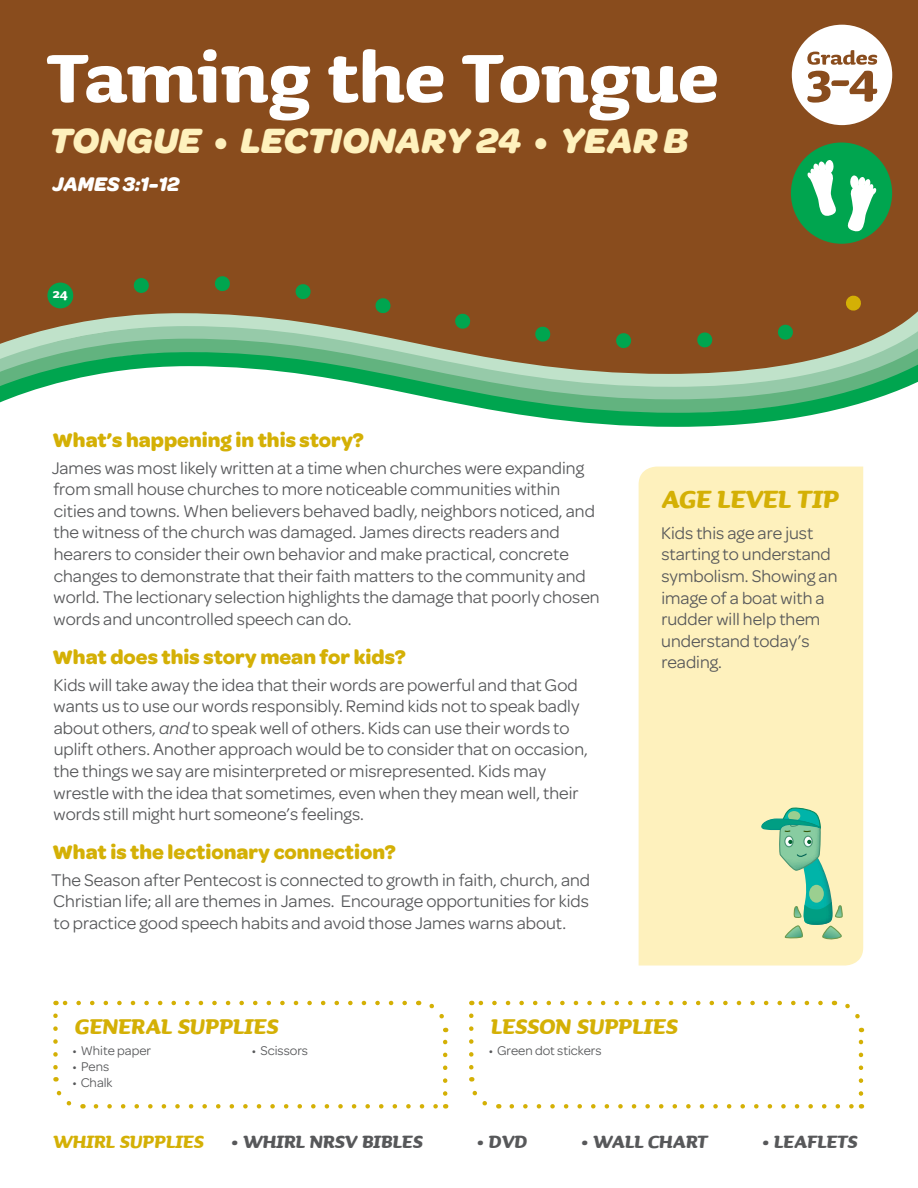
<style>
.page{position:relative;width:918px;height:1188px;background:#fff}
.page>*{position:absolute;margin:0;border:0;box-sizing:border-box;transform-origin:0 0}
.t1{font:700 87px "Sauna";color:#fff}
.t2{font:italic 700 37.5px "Omnes";color:#fef1bd}
.t3{font:italic 700 31.5px "Sauna";color:#d4b005}
.t4{font:italic 700 27px "Sauna";color:#d4b005}
.t5{font:italic 700 22.5px "Sauna";color:#57585a}
.t6{font:700 21px "Omnes";color:#d4b005}
.t7{font:italic 700 21px "Omnes";color:#fff}
.t8{font:18px/21.6px "Omnes";color:#57585a}
.t9{font:700 16.35px "Sauna";color:#fff}
.t10{font:13.5px "Omnes";color:#57585a}
.s1{font-style:italic}
.s2{color:#d4b005}
</style>
<div class="page">
<div style="left:0;top:0;width:918px;height:295px;background:#894c1d"></div>
<div style="left:639px;top:467px;width:224px;height:499px;background:#fef1bd"></div>
<svg style="left:96px;top:1104px;width:342px;height:5px"></svg>
<svg style="left:62px;top:1001px;width:343px;height:4px"></svg>
<svg style="left:53px;top:1016px;width:30px;height:93px"></svg>
<svg style="left:443px;top:1028px;width:4px;height:66px"></svg>
<svg style="left:418px;top:1000px;width:26px;height:19px"></svg>
<svg style="left:512px;top:1104px;width:342px;height:5px"></svg>
<svg style="left:478px;top:1001px;width:343px;height:4px"></svg>
<svg style="left:469px;top:1016px;width:30px;height:93px"></svg>
<svg style="left:859px;top:1028px;width:4px;height:66px"></svg>
<svg style="left:834px;top:1000px;width:26px;height:19px"></svg>
<div style="left:792px;top:25px;width:100px;height:100px;background:#fff;border-radius:50%"></div>
<svg style="left:807px;top:71px;width:70px;height:32px"></svg>
<svg style="left:807px;top:50px;width:70px;height:15px"></svg>
<svg style="left:0;top:320px;width:918px;height:19px;background:#997b53"></svg>
<svg style="left:0;top:339px;width:918px;height:13px"></svg>
<svg style="left:0;top:352px;width:918px;height:75px"></svg>
<svg style="left:46px;top:268px;width:805px;height:88px;background:#886638"></svg>
<div style="left:834px;top:274px;width:62px;height:49px;background:#894c1d"></div>
<div style="left:47px;top:283px;width:26px;height:25px;background:#00a54f;border-radius:50%"></div>
<svg style="left:757px;top:807px;width:86px;height:134px;background:#b8d9ad"></svg>
<div style="left:791px;top:143px;width:101px;height:101px;background:#00a54f;border-radius:50%"></div>
<svg style="left:807px;top:160px;width:70px;height:74px"></svg>
<h1 class="t1" style="left:46px;top:23px;width:673px">Taming the Tongue</h1>
<h2 class="t2" style="left:50px;top:119px;width:640px">TONGUE • LECTIONARY 24 • YEAR B</h2>
<p class="t7" style="left:52px;top:172px;width:128px">JAMES 3:1-12</p>
<p class="t9" style="left:53px;top:283px;width:17px">24</p>
<p class="t6" style="left:53px;top:428px;width:313px">What’s happening in this story?</p>
<p class="t8" style="left:52px;top:457px;width:550px">James was most likely written at a time when churches were expanding from small house churches to more noticeable communities within cities and towns. When believers behaved badly, neighbors noticed, and the witness of the church was damaged. James directs readers and hearers to consider their own behavior and make practical, concrete changes to demonstrate that their faith matters to the community and world. The lectionary selection highlights the damage that poorly chosen words and uncontrolled speech can do.</p>
<p class="t6" style="left:53px;top:644px;width:355px">What does this story mean for kids?</p>
<p class="t8" style="left:54px;top:674px;width:536px">Kids will take away the idea that their words are powerful and that God wants us to use our words responsibly. Remind kids not to speak badly about others, <span class="s1">and</span> to speak well of others. Kids can use their words to uplift others. Another approach would be to consider that on occasion, the things we say are misinterpreted or misrepresented. Kids may wrestle with the idea that sometimes, even when they mean well, their words still might hurt someone’s feelings.</p>
<p class="t6" style="left:53px;top:840px;width:345px">What is the lectionary connection?</p>
<p class="t8" style="left:51px;top:869px;width:540px;text-align:justify">The Season after Pentecost is connected to growth in faith, church, and Christian life; all are themes in James. Encourage opportunities for kids to practice good speech habits and avoid those James warns about.</p>
<h3 class="t3" style="left:661px;top:480px;width:180px">AGE LEVEL TIP</h3>
<p class="t8" style="left:661px;top:522px;width:178px">Kids this age are just starting to understand symbolism. Showing an image of a boat with a rudder will help them understand today’s reading.</p>
<h3 class="t4" style="left:75px;top:1010px;width:205px">GENERAL SUPPLIES</h3>
<h3 class="t4" style="left:491px;top:1010px;width:188px">LESSON SUPPLIES</h3>
<p class="t10" style="left:72px;top:1043px;width:80px">• White paper</p>
<p class="t10" style="left:72px;top:1059px;width:38px">• Pens</p>
<p class="t10" style="left:72px;top:1075px;width:42px">• Chalk</p>
<p class="t10" style="left:252px;top:1043px;width:58px">• Scissors</p>
<p class="t10" style="left:489px;top:1043px;width:114px">• Green dot stickers</p>
<p class="t5" style="left:53px;top:1127px;width:371px"><span class="s2">WHIRL SUPPLIES</span> • WHIRL NRSV BIBLES</p>
<p class="t5" style="left:476px;top:1127px;width:52px">• DVD</p>
<p class="t5" style="left:581px;top:1127px;width:129px">• WALL CHART</p>
<p class="t5" style="left:762px;top:1127px;width:98px">• LEAFLETS</p>
</div>
